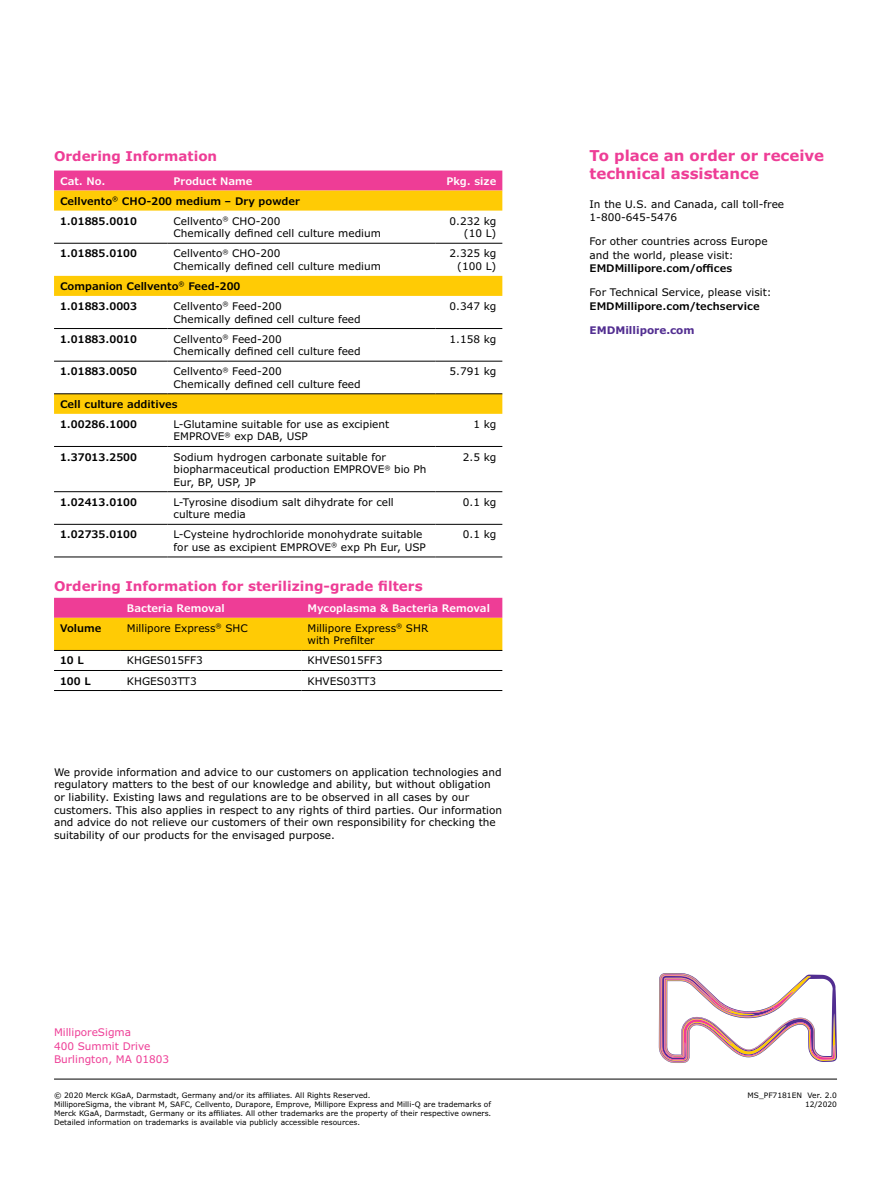
<style>
.page{position:relative;width:891px;height:1188px;background:#fff}
.page>*{position:absolute;margin:0;border:0;box-sizing:border-box;transform-origin:0 0}
.t1{font:700 15px/18px "Verdana Pro";color:#ee3d96}
.t2{font:700 13.5px "Verdana Pro";color:#ee3d96}
.t3{font:10.5px/12.6px "Verdana Pro";color:#000}
.t4{font:600 10.5px/20.1px "Verdana Pro";color:#000}
.t5{font:600 10.5px "Verdana Pro";color:#fff}
.t6{font:10.5px/13.5px "Verdana Pro";color:#ee3d96}
.t7{font:700 10.5px "Verdana Pro";color:#522e91}
.t8{font:7.5px/9px "Verdana Pro";color:#000;text-align:right}
</style>
<div class="page">
<hr style="left:54px;top:1079px;width:783px;height:1px;background:#000">
<svg style="left:659px;top:973px;width:178px;height:90px"></svg>
<div style="left:54px;top:171px;width:448px;height:20px;background:#ee3d96"></div>
<svg style="left:54px;top:191px;width:448px;height:223px"></svg>
<hr style="left:54px;top:243px;width:114px;height:1px;background:#000">
<hr style="left:54px;top:328px;width:114px;height:1px;background:#000">
<hr style="left:54px;top:446px;width:114px;height:1px;background:#000">
<hr style="left:168px;top:243px;width:267px;height:1px;background:#000">
<hr style="left:168px;top:328px;width:267px;height:1px;background:#000">
<hr style="left:168px;top:446px;width:267px;height:1px;background:#000">
<hr style="left:435px;top:243px;width:67px;height:1px;background:#000">
<hr style="left:435px;top:328px;width:67px;height:1px;background:#000">
<hr style="left:54px;top:393px;width:114px;height:1px;background:#000">
<hr style="left:168px;top:393px;width:267px;height:1px;background:#000">
<hr style="left:435px;top:393px;width:67px;height:1px;background:#000">
<hr style="left:435px;top:446px;width:67px;height:1px;background:#000">
<hr style="left:54px;top:491px;width:114px;height:1px;background:#000">
<hr style="left:168px;top:491px;width:267px;height:1px;background:#000">
<hr style="left:435px;top:491px;width:67px;height:1px;background:#000">
<hr style="left:54px;top:524px;width:114px;height:1px;background:#000">
<hr style="left:168px;top:524px;width:267px;height:1px;background:#000">
<hr style="left:435px;top:524px;width:67px;height:1px;background:#000">
<hr style="left:54px;top:557px;width:114px;height:1px;background:#000">
<hr style="left:168px;top:557px;width:267px;height:1px;background:#000">
<hr style="left:435px;top:557px;width:67px;height:1px;background:#000">
<hr style="left:54px;top:361px;width:114px;height:1px;background:#000">
<hr style="left:168px;top:361px;width:267px;height:1px;background:#000">
<hr style="left:435px;top:361px;width:67px;height:1px;background:#000">
<svg style="left:54px;top:598px;width:448px;height:52px;background:#f8953c"></svg>
<hr style="left:54px;top:650px;width:67px;height:1px;background:#000">
<hr style="left:121px;top:650px;width:181px;height:1px;background:#000">
<hr style="left:302px;top:650px;width:200px;height:1px;background:#000">
<hr style="left:54px;top:670px;width:67px;height:1px;background:#000">
<hr style="left:121px;top:670px;width:181px;height:1px;background:#000">
<hr style="left:302px;top:670px;width:200px;height:1px;background:#000">
<hr style="left:54px;top:690px;width:67px;height:1px;background:#000">
<hr style="left:121px;top:690px;width:181px;height:1px;background:#000">
<hr style="left:302px;top:690px;width:200px;height:1px;background:#000">
<p class="t2" style="left:54px;top:147px;width:165px">Ordering Information</p>
<p class="t5" style="left:60px;top:174px;width:47px">Cat. No.</p>
<p class="t5" style="left:174px;top:174px;width:80px">Product Name</p>
<p class="t5" style="left:446px;top:174px;width:52px">Pkg. size</p>
<p class="t4" style="left:60px;top:191px;width:241px">Cellvento<sup>®</sup> CHO-200 medium – Dry powder<br>1.01885.0010</p>
<p class="t3" style="left:174px;top:215px;width:209px">Cellvento<sup>®</sup> CHO-200<br>Chemically defined cell culture medium</p>
<p class="t3" style="left:450px;top:215px;width:48px;text-align:right">0.232 kg (10 L)</p>
<p class="t4" style="left:60px;top:244px;width:78px">1.01885.0100</p>
<p class="t3" style="left:174px;top:247px;width:209px">Cellvento<sup>®</sup> CHO-200<br>Chemically defined cell culture medium</p>
<p class="t3" style="left:450px;top:247px;width:48px;text-align:right">2.325 kg (100 L)</p>
<p class="t4" style="left:60px;top:276px;width:182px">Companion Cellvento<sup>®</sup> Feed-200<br>1.01883.0003</p>
<p class="t3" style="left:174px;top:300px;width:189px">Cellvento<sup>®</sup> Feed-200<br>Chemically defined cell culture feed</p>
<p class="t3" style="left:450px;top:300px;width:48px">0.347 kg</p>
<p class="t4" style="left:60px;top:329px;width:78px">1.01883.0010</p>
<p class="t3" style="left:174px;top:333px;width:189px">Cellvento<sup>®</sup> Feed-200<br>Chemically defined cell culture feed</p>
<p class="t3" style="left:450px;top:333px;width:48px">1.158 kg</p>
<p class="t4" style="left:60px;top:361px;width:78px">1.01883.0050</p>
<p class="t3" style="left:174px;top:365px;width:189px">Cellvento<sup>®</sup> Feed-200<br>Chemically defined cell culture feed</p>
<p class="t3" style="left:450px;top:365px;width:48px">5.791 kg</p>
<p class="t4" style="left:60px;top:394px;width:119px">Cell culture additives<br>1.00286.1000</p>
<p class="t3" style="left:174px;top:418px;width:217px">L-Glutamine suitable for use as excipient<br>EMPROVE<sup>®</sup> exp DAB, USP</p>
<p class="t3" style="left:473px;top:418px;width:24px">1 kg</p>
<p class="t4" style="left:60px;top:447px;width:78px">1.37013.2500</p>
<p class="t3" style="left:174px;top:451px;width:255px">Sodium hydrogen carbonate suitable for biopharmaceutical production EMPROVE<sup>®</sup> bio Ph<br>Eur, BP, USP, JP</p>
<p class="t3" style="left:463px;top:451px;width:35px">2.5 kg</p>
<p class="t4" style="left:60px;top:492px;width:78px">1.02413.0100</p>
<p class="t3" style="left:174px;top:496px;width:222px">L-Tyrosine disodium salt dihydrate for cell culture media</p>
<p class="t3" style="left:463px;top:496px;width:35px">0.1 kg</p>
<p class="t4" style="left:60px;top:525px;width:78px">1.02735.0100</p>
<p class="t3" style="left:174px;top:528px;width:254px">L-Cysteine hydrochloride monohydrate suitable for use as excipient EMPROVE<sup>®</sup> exp Ph Eur, USP</p>
<p class="t3" style="left:463px;top:528px;width:35px">0.1 kg</p>
<p class="t2" style="left:54px;top:577px;width:370px">Ordering Information for sterilizing-grade filters</p>
<p class="t5" style="left:127px;top:601px;width:99px">Bacteria Removal</p>
<p class="t5" style="left:307px;top:601px;width:184px">Mycoplasma &amp; Bacteria Removal</p>
<p class="t4" style="left:60px;top:618px;width:43px">Volume</p>
<p class="t3" style="left:127px;top:622px;width:122px">Millipore Express<sup>®</sup> SHC</p>
<p class="t3" style="left:307px;top:622px;width:122px">Millipore Express<sup>®</sup> SHR with Prefilter</p>
<p class="t4" style="left:60px;top:651px;width:25px">10 L</p>
<p class="t3" style="left:127px;top:655px;width:77px">KHGES015FF3</p>
<p class="t3" style="left:307px;top:655px;width:76px">KHVES015FF3</p>
<p class="t4" style="left:60px;top:671px;width:32px">100 L</p>
<p class="t3" style="left:127px;top:675px;width:71px">KHGES03TT3</p>
<p class="t3" style="left:307px;top:675px;width:70px">KHVES03TT3</p>
<p class="t3" style="left:54px;top:766px;width:450px">We provide information and advice to our customers on application technologies and regulatory matters to the best of our knowledge and ability, but without obligation or liability. Existing laws and regulations are to be observed in all cases by our customers. This also applies in respect to any rights of third parties. Our information and advice do not relieve our customers of their own responsibility for checking the suitability of our products for the envisaged purpose.</p>
<p class="t6" style="left:54px;top:1026px;width:117px">MilliporeSigma<br>400 Summit Drive<br>Burlington, MA 01803</p>
<p class="t8" style="left:54px;top:1091px;width:439px;text-align:left">© 2020 Merck KGaA, Darmstadt, Germany and/or its affiliates. All Rights Reserved.<br>MilliporeSigma, the vibrant M, SAFC, Cellvento, Durapore, Emprove, Millipore Express and Milli-Q are trademarks of Merck KGaA, Darmstadt, Germany or its affiliates. All other trademarks are the property of their respective owners.<br>Detailed information on trademarks is available via publicly accessible resources.</p>
<h1 class="t1" style="left:590px;top:147px;width:236px">To place an order or receive technical assistance</h1>
<p class="t3" style="left:590px;top:197px;width:196px;line-height:13.5px">In the U.S. and Canada, call toll-free<br>1-800-645-5476</p>
<p class="t3" style="left:590px;top:235px;width:180px;line-height:13.5px">For other countries across Europe and the world, please visit:</p>
<p class="t4" style="left:590px;top:259px;width:144px">EMDMillipore.com/offices</p>
<p class="t3" style="left:590px;top:286px;width:184px">For Technical Service, please visit:</p>
<p class="t4" style="left:590px;top:296px;width:172px">EMDMillipore.com/techservice</p>
<p class="t7" style="left:590px;top:323px;width:106px">EMDMillipore.com</p>
<p class="t8" style="left:748px;top:1091px;width:91px">MS_PF7181EN Ver. 2.0<br>12/2020</p>
</div>
